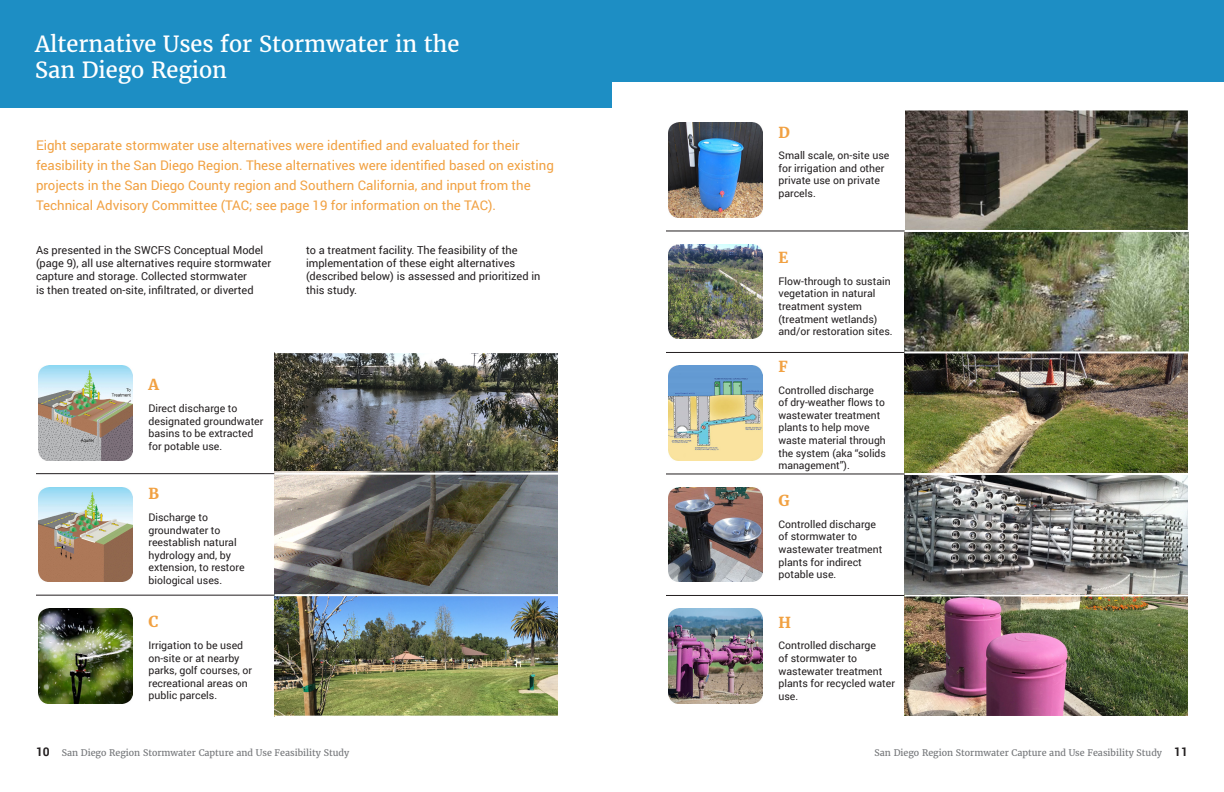
<style>
.page{position:relative;width:1224px;height:792px;background:#fff}
.page>*{position:absolute;margin:0;border:0;box-sizing:border-box;transform-origin:0 0}
.t1{font:22px/26.4px "Merriweather";color:#fff}
.t2{font:700 15px "Merriweather";color:#f1a142}
.t3{font:13.2px/20px "Roboto";color:#f1a142}
.t4{font:11px/13.2px "Roboto";color:#231f20}
.t5{font:10.5px/12.6px "Roboto";color:#231f20}
.t6{font:9px "Merriweather";color:#76787b}
.s1{font-family:"Roboto";font-weight:700;font-size:12px;color:#231f20}
</style>
<div class="page">
<div style="left:0;top:0;width:1224px;height:81px;background:#1d8ec4"></div>
<img style="left:906px;top:110px;width:282px;height:120px">
<img style="left:275px;top:353px;width:283px;height:363px">
<svg style="left:275px;top:472px;width:283px;height:122px;background:#706f6a"></svg>
<img style="left:905px;top:353px;width:283px;height:120px">
<img style="left:905px;top:232px;width:283px;height:119px">
<img style="left:905px;top:593px;width:283px;height:123px">
<svg style="left:905px;top:475px;width:283px;height:118px;background:#888"></svg>
<hr style="left:666px;top:231px;width:99px;height:1px;background:#231f20">
<hr style="left:765px;top:231px;width:139px;height:1px;background:#231f20">
<hr style="left:666px;top:352px;width:99px;height:1px;background:#231f20">
<hr style="left:765px;top:352px;width:139px;height:1px;background:#231f20">
<hr style="left:666px;top:474px;width:99px;height:1px;background:#231f20">
<hr style="left:765px;top:474px;width:139px;height:1px;background:#231f20">
<hr style="left:666px;top:595px;width:99px;height:1px;background:#231f20">
<hr style="left:765px;top:595px;width:139px;height:1px;background:#231f20">
<hr style="left:904px;top:594px;width:296px;height:2px;background:#fff">
<img style="left:668px;top:123px;width:95px;height:94px">
<img style="left:668px;top:244px;width:95px;height:95px">
<img style="left:668px;top:366px;width:95px;height:94px">
<img style="left:668px;top:487px;width:95px;height:95px">
<img style="left:668px;top:609px;width:95px;height:94px">
<hr style="left:36px;top:473px;width:99px;height:1px;background:#231f20">
<hr style="left:135px;top:473px;width:139px;height:1px;background:#231f20">
<hr style="left:36px;top:595px;width:99px;height:1px;background:#231f20">
<hr style="left:135px;top:595px;width:139px;height:1px;background:#231f20">
<hr style="left:274px;top:473px;width:284px;height:2px;background:#fff">
<hr style="left:274px;top:594px;width:284px;height:2px;background:#fff">
<img style="left:38px;top:366px;width:95px;height:94px">
<img style="left:38px;top:487px;width:95px;height:95px">
<img style="left:38px;top:609px;width:95px;height:94px">
<div style="left:0;top:0;width:612px;height:108px;background:#1d8ec4"></div>
<h1 class="t1" style="left:35px;top:31px;width:426px">Alternative Uses for Stormwater in the<br>San Diego Region</h1>
<p class="t3" style="left:36px;top:135px;width:519px">Eight separate stormwater use alternatives were identified and evaluated for their feasibility in the San Diego Region. These alternatives were identified based on existing projects in the San Diego County region and Southern California, and input from the Technical Advisory Committee (TAC; see page 19 for information on the TAC).</p>
<p class="t4" style="left:36px;top:243px;width:237px">As presented in the SWCFS Conceptual Model (page 9), all use alternatives require stormwater capture and storage. Collected stormwater<br>is then treated on-site, infiltrated, or diverted</p>
<p class="t4" style="left:306px;top:243px;width:236px">to a treatment facility. The feasibility of the implementation of these eight alternatives (described below) is assessed and prioritized in this study.</p>
<h2 class="t2" style="left:148px;top:376px;width:12px">A</h2>
<p class="t5" style="left:148px;top:402px;width:116px">Direct discharge to designated groundwater basins to be extracted for potable use.</p>
<h2 class="t2" style="left:148px;top:485px;width:12px">B</h2>
<p class="t5" style="left:148px;top:511px;width:98px">Discharge to groundwater to reestablish natural hydrology and, by extension, to restore biological uses.</p>
<h2 class="t2" style="left:148px;top:613px;width:11px">C</h2>
<p class="t5" style="left:148px;top:639px;width:105px">Irrigation to be used on-site or at nearby parks, golf courses, or recreational areas on public parcels.</p>
<h2 class="t2" style="left:778px;top:123px;width:13px">D</h2>
<p class="t5" style="left:778px;top:149px;width:112px">Small scale, on-site use for irrigation and other private use on private parcels.</p>
<h2 class="t2" style="left:778px;top:248px;width:11px">E</h2>
<p class="t5" style="left:778px;top:274px;width:116px">Flow-through to sustain vegetation in natural treatment system (treatment wetlands) and/or restoration sites.</p>
<h2 class="t2" style="left:778px;top:357px;width:11px">F</h2>
<p class="t5" style="left:778px;top:383px;width:109px">Controlled discharge of dry-weather flows to wastewater treatment plants to help move waste material through the system (aka “solids management”).</p>
<h2 class="t2" style="left:778px;top:491px;width:13px">G</h2>
<p class="t5" style="left:778px;top:517px;width:105px">Controlled discharge of stormwater to wastewater treatment plants for indirect potable use.</p>
<h2 class="t2" style="left:778px;top:613px;width:14px">H</h2>
<p class="t5" style="left:778px;top:639px;width:118px">Controlled discharge<br>of stormwater to wastewater treatment plants for recycled water use.</p>
<p class="t6" style="left:36px;top:747px;width:315px"><span class="s1">10</span> San Diego Region Stormwater Capture and Use Feasibility Study</p>
<p class="t6" style="left:875px;top:747px;width:315px">San Diego Region Stormwater Capture and Use Feasibility Study <span class="s1">11</span></p>
</div>
